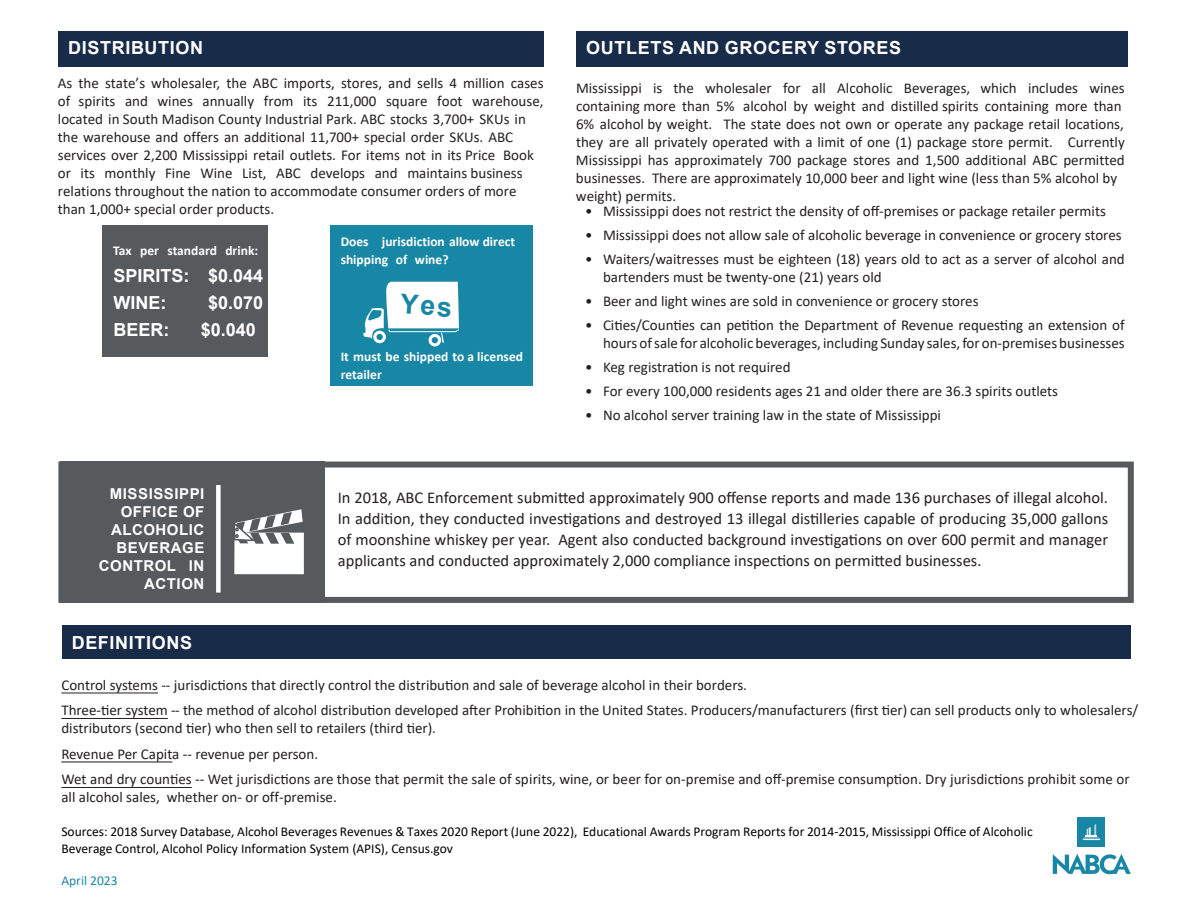
<style>
.page{position:relative;width:1188px;height:918px;background:#fff}
.page>*{position:absolute;margin:0;border:0;box-sizing:border-box;transform-origin:0 0}
.t1{font:700 18px "Arial";letter-spacing:.035em;color:#fff}
.t2{font:700 18px/27px "Arial";color:#fff}
.t3{font:16.5px/21px "Calibri";color:#231f20;text-align:justify}
.t4{font:15px/18px "Calibri";color:#231f20}
.t5{font:700 15px/18px "Arial";letter-spacing:.035em;color:#fff;text-align:right}
.t6{font:13.5px/16.2px "Calibri";color:#000}
.t7{font:700 13.5px/18px "Calibri";color:#fff}
.t8{font:700 13.5px/18px "Calibri";color:#fff}
.t9{font:13.5px "Calibri";color:#1887a5}
.s1{font-style:inherit}
</style>
<div class="page">
<svg style="left:1053px;top:854px;width:78px;height:20px"></svg>
<div style="left:1078px;top:818px;width:27px;height:29px;background:#1887a5"></div>
<svg style="left:1083px;top:824px;width:17px;height:16px"></svg>
<div style="left:58px;top:462px;width:1076px;height:141px;border:6px solid #565a5c"></div>
<div style="left:102px;top:225px;width:166px;height:132px;background:#565a5c"></div>
<div style="left:330px;top:225px;width:203px;height:161px;background:#1887a5"></div>
<div style="left:58px;top:31px;width:486px;height:36px;background:#182b49"></div>
<div style="left:576px;top:31px;width:551px;height:36px;background:#182b49"></div>
<div style="left:62px;top:625px;width:1069px;height:34px;background:#182b49"></div>
<div style="left:429px;top:334px;width:12px;height:12px;background:#fff;border-radius:50%"></div>
<div style="left:60px;top:462px;width:265px;height:141px;background:#565a5c"></div>
<svg style="left:232px;top:461px;width:72px;height:113px"></svg>
<div style="left:216px;top:485px;width:5px;height:108px;background:#fff"></div>
<hr style="left:61px;top:692px;width:97px;height:1px;background:#231f20">
<hr style="left:61px;top:718px;width:107px;height:1px;background:#231f20">
<hr style="left:61px;top:762px;width:111px;height:1px;background:#231f20">
<hr style="left:61px;top:787px;width:131px;height:1px;background:#231f20">
<svg style="left:363px;top:282px;width:96px;height:61px"></svg>
<p class="t1" style="left:68px;top:35px;width:136px">DISTRIBUTION</p>
<p class="t1" style="left:586px;top:35px;width:316px">OUTLETS AND GROCERY STORES</p>
<p class="t4" style="left:58px;top:73px;width:487px">As the state’s wholesaler, the ABC imports, stores, and sells 4 million cases of spirits and wines annually from its 211,000 square foot warehouse, located in South Madison County Industrial Park. ABC stocks 3,700+ SKUs in the warehouse and offers an additional 11,700+ special order SKUs. ABC services over 2,200 Mississippi retail outlets. For items not in its Price Book or its monthly Fine Wine List, ABC develops and maintains business relations throughout the nation to accommodate consumer orders of more than 1,000+ special order products.</p>
<p class="t4" style="left:576px;top:79px;width:550px">Mississippi is the wholesaler for all Alcoholic Beverages, which includes wines containing more than 5% alcohol by weight and distilled spirits containing more than 6% alcohol by weight. The state does not own or operate any package retail locations, they are all privately operated with a limit of one (1) package store permit. Currently Mississippi has approximately 700 package stores and 1,500 additional ABC permitted businesses. There are approximately 10,000 beer and light wine (less than 5% alcohol by weight) permits.</p>
<p class="t4" style="left:585px;top:202px;width:522px">• Mississippi does not restrict the density of off-premises or package retailer permits</p>
<p class="t4" style="left:585px;top:226px;width:538px">• Mississippi does not allow sale of alcoholic beverage in convenience or grocery stores</p>
<p class="t4" style="left:603px;top:250px;width:523px;text-indent:-18px">• Waiters/waitresses must be eighteen (18) years old to act as a server of alcohol and bartenders must be twenty-one (21) years old</p>
<p class="t4" style="left:585px;top:292px;width:395px">• Beer and light wines are sold in convenience or grocery stores</p>
<p class="t4" style="left:585px;top:316px;width:541px;text-align:right">• Cities/Counties can petition the Department of Revenue requesting an extension of hours of sale for alcoholic beverages, including Sunday sales, for on-premises businesses</p>
<p class="t4" style="left:585px;top:358px;width:207px">• Keg registration is not required</p>
<p class="t4" style="left:585px;top:382px;width:475px">• For every 100,000 residents ages 21 and older there are 36.3 spirits outlets</p>
<p class="t4" style="left:585px;top:406px;width:358px">• No alcohol server training law in the state of Mississippi</p>
<p class="t7" style="left:341px;top:232px;width:176px">Does jurisdiction allow direct shipping of wine?</p>
<p class="t7" style="left:113px;top:242px;width:146px">Tax per standard drink:</p>
<p class="t2" style="left:114px;top:263px;width:151px">SPIRITS: $0.044<br>WINE:</p>
<p class="t1" style="left:208px;top:290px;width:57px">$0.07<span class="s1">0</span></p>
<p class="t1" style="left:114px;top:317px;width:57px">BEER:</p>
<p class="t1" style="left:201px;top:317px;width:57px">$0.040</p>
<p class="t8" style="left:341px;top:347px;width:184px">It must be shipped to a licensed retailer</p>
<p class="t5" style="left:99px;top:485px;width:107px">MISSISSIPPI<br>OFFICE OF<br>ALCOHOLIC<br>BEVERAGE<br>CONTROL IN<br>ACTION</p>
<p class="t1" style="left:72px;top:630px;width:122px">DEFINITIONS</p>
<p class="t3" style="left:338px;top:486px;width:772px">In 2018, ABC Enforcement submitted approximately 900 offense reports and made 136 purchases of illegal alcohol.<br>In addition, they conducted investigations and destroyed 13 illegal distilleries capable of producing 35,000 gallons of moonshine whiskey per year. Agent also conducted background investigations on over 600 permit and manager applicants and conducted approximately 2,000 compliance inspections on permitted businesses.</p>
<p class="t4" style="left:61px;top:672px;width:1078px;line-height:25.5px">Control systems -- jurisdictions that directly control the distribution and sale of beverage alcohol in their borders.<br>Three-tier system -- the method of alcohol distribution developed after Prohibition in the United States. Producers/manufacturers (first tier) can sell products only to wholesalers/</p>
<p class="t4" style="left:61px;top:715px;width:1070px;line-height:25.5px">distributors (second tier) who then sell to retailers (third tier).<br>Revenue Per Capita -- revenue per person.<br>Wet and dry counties -- Wet jurisdictions are those that permit the sale of spirits, wine, or beer for on-premise and off-premise consumption. Dry jurisdictions prohibit some or</p>
<p class="t4" style="left:61px;top:788px;width:277px">all alcohol sales, whether on- or off-premise.</p>
<p class="t6" style="left:61px;top:823px;width:973px">Sources: 2018 Survey Database, Alcohol Beverages Revenues &amp; Taxes 2020 Report (June 2022), Educational Awards Program Reports for 2014-2015, Mississippi Office of Alcoholic<br>Beverage Control, Alcohol Policy Information System (APIS), Census.gov</p>
<p class="t9" style="left:61px;top:871px;width:58px">April 2023</p>
</div>
